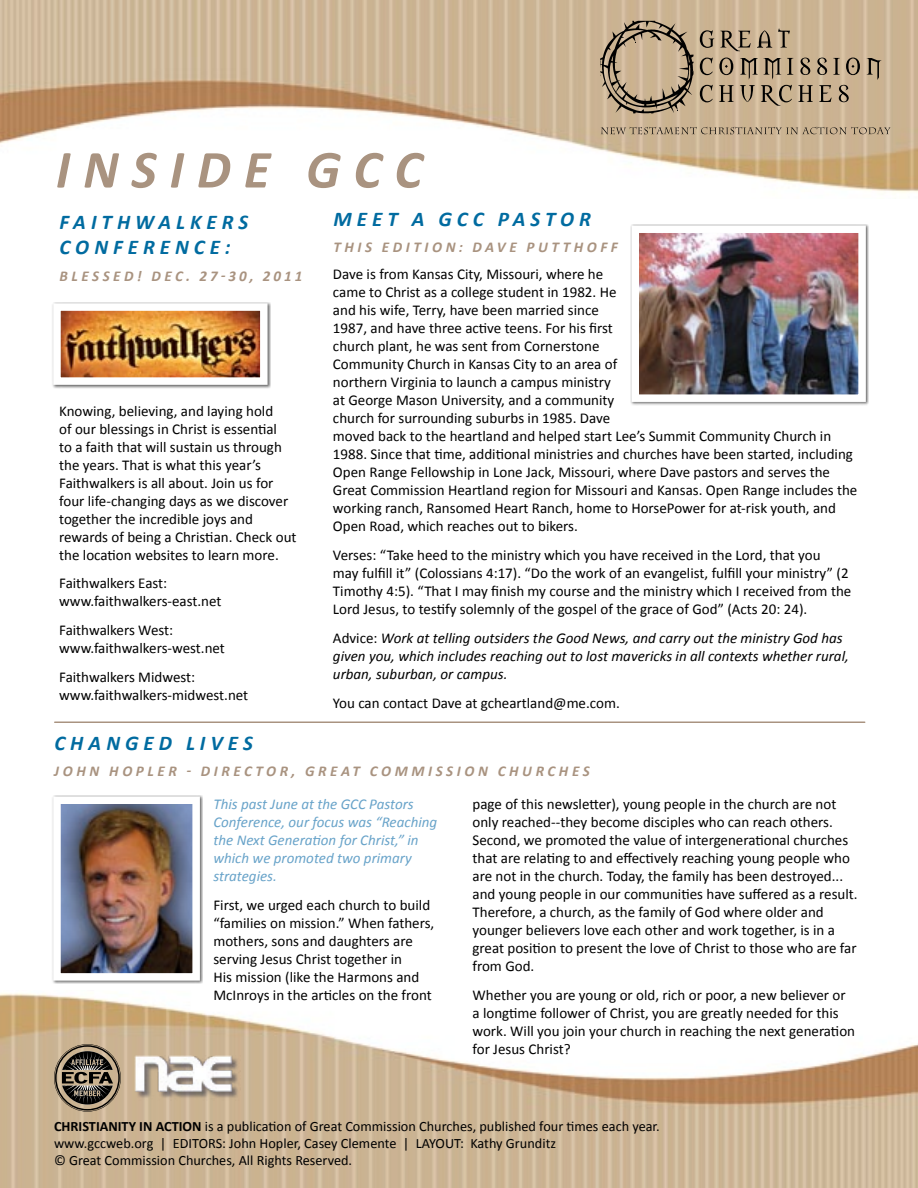
<style>
.page{position:relative;width:918px;height:1188px;background:#fff}
.page>*{position:absolute;margin:0;border:0;box-sizing:border-box;transform-origin:0 0}
.t1{font:italic 700 54px "Calibri";letter-spacing:.24em;color:#a99380}
.t2{font:italic 700 21px/25.2px "Calibri";letter-spacing:.24em;color:#006ba0}
.t3{font:15px/18px "Calibri";color:#000}
.t4{font:italic 15px/18px "Calibri";color:#000}
.t5{font:italic 15px/18px "Calibri";color:#68a3c9}
.t6{font:italic 700 15px "Calibri";letter-spacing:.24em;color:#a99380}
.t7{font:14.25px/17.1px "Calibri";color:#000}
.s1{font-style:normal}
.s2{font-weight:700}
</style>
<div class="page">
<img style="left:0;top:993px;width:918px;height:195px">
<img style="left:0;top:0;width:918px;height:193px">
<div style="left:630px;top:224px;width:238px;height:181px;background:#000;opacity:.6"></div>
<img style="left:641px;top:234px;width:216px;height:159px">
<div style="left:632px;top:225px;width:234px;height:177px;border:8px solid #fff"></div>
<div style="left:52px;top:795px;width:151px;height:189px;background:#000;opacity:.6"></div>
<img style="left:62px;top:806px;width:129px;height:166px">
<div style="left:53px;top:797px;width:147px;height:184px;border:8px solid #fff"></div>
<hr style="left:55px;top:722px;width:810px;height:1px;background:#a99380">
<svg style="left:700px;top:30px;width:14px;height:18px"></svg>
<svg style="left:720px;top:31px;width:31px;height:20px"></svg>
<svg style="left:757px;top:30px;width:15px;height:18px"></svg>
<svg style="left:778px;top:29px;width:12px;height:19px"></svg>
<svg style="left:700px;top:58px;width:13px;height:17px"></svg>
<svg style="left:719px;top:58px;width:14px;height:17px"></svg>
<svg style="left:867px;top:58px;width:14px;height:22px"></svg>
<svg style="left:700px;top:85px;width:13px;height:17px"></svg>
<svg style="left:719px;top:85px;width:15px;height:17px"></svg>
<svg style="left:740px;top:58px;width:120px;height:48px;background:#aa967b"></svg>
<svg style="left:600px;top:21px;width:93px;height:92px;background:#a49178"></svg>
<svg style="left:601px;top:127px;width:290px;height:8px;background:#ad997e"></svg>
<svg style="left:54px;top:1044px;width:67px;height:68px;background:#7d705e"></svg>
<img style="left:135px;top:1056px;width:105px;height:44px">
<div style="left:52px;top:302px;width:219px;height:87px;background:#000;opacity:.6"></div>
<img style="left:62px;top:312px;width:197px;height:64px">
<div style="left:53px;top:303px;width:215px;height:82px;border:8px solid #fff"></div>
<h1 class="t1" style="left:56px;top:136px;width:368px">INSIDE GCC</h1>
<h2 class="t2" style="left:334px;top:205px;width:259px">MEET A GCC PASTOR</h2>
<p class="t6" style="left:333px;top:238px;width:277px">THIS EDITION: DAVE PUTTHOFF</p>
<h2 class="t2" style="left:60px;top:208px;width:190px">FAITHWALKERS<br>CONFERENCE:</h2>
<p class="t6" style="left:59px;top:267px;width:244px">BLESSED! DEC. 27-30, 2011</p>
<p class="t3" style="left:333px;top:265px;width:526px">Dave is from Kansas City, Missouri, where he<br>came to Christ as a college student in 1982. He<br>and his wife, Terry, have been married since<br>1987, and have three active teens. For his first<br>church plant, he was sent from Cornerstone<br>Community Church in Kansas City to an area of<br>northern Virginia to launch a campus ministry<br>at George Mason University, and a community<br>church for surrounding suburbs in 1985. Dave<br>moved back to the heartland and helped start Lee’s Summit Community Church in 1988. Since that time, additional ministries and churches have been started, including Open Range Fellowship in Lone Jack, Missouri, where Dave pastors and serves the Great Commission Heartland region for Missouri and Kansas. Open Range includes the working ranch, Ransomed Heart Ranch, home to HorsePower for at-risk youth, and Open Road, which reaches out to bikers.</p>
<p class="t3" style="left:333px;top:545px;width:520px">Verses: “Take heed to the ministry which you have received in the Lord, that you<br>may fulfill it” (Colossians 4:17). “Do the work of an evangelist, fulfill your ministry” (2<br>Timothy 4:5). “That I may finish my course and the ministry which I received from the Lord Jesus, to testify solemnly of the gospel of the grace of God” (Acts 20: 24).</p>
<p class="t4" style="left:333px;top:628px;width:517px"><span class="s1">Advice:</span> Work at telling outsiders the Good News, and carry out the ministry God has given you, which includes reaching out to lost mavericks in all contexts whether rural, urban, suburban, or campus.</p>
<p class="t3" style="left:333px;top:693px;width:288px">You can contact Dave at gcheartland@me.com.</p>
<p class="t3" style="left:59px;top:401px;width:239px">Knowing, believing, and laying hold<br>of our blessings in Christ is essential<br>to a faith that will sustain us through the years. That is what this year’s Faithwalkers is all about. Join us for four life-changing days as we discover together the incredible joys and rewards of being a Christian. Check out the location websites to learn more.</p>
<p class="t3" style="left:59px;top:574px;width:164px">Faithwalkers East: www.faithwalkers-east.net</p>
<p class="t3" style="left:59px;top:620px;width:167px">Faithwalkers West: www.faithwalkers-west.net</p>
<p class="t3" style="left:59px;top:667px;width:191px">Faithwalkers Midwest: www.faithwalkers-midwest.net</p>
<h2 class="t2" style="left:54px;top:729px;width:200px">CHANGED LIVES</h2>
<p class="t6" style="left:54px;top:762px;width:537px">JOHN HOPLER - DIRECTOR, GREAT COMMISSION CHURCHES</p>
<p class="t5" style="left:213px;top:795px;width:225px">This past June at the GCC Pastors<br>Conference, our focus was “Reaching the Next Generation for Christ,” in which we promoted two primary strategies.</p>
<p class="t3" style="left:213px;top:895px;width:222px">First, we urged each church to build “families on mission.” When fathers, mothers, sons and daughters are serving Jesus Christ together in<br>His mission (like the Harmons and McInroys in the articles on the front</p>
<p class="t3" style="left:473px;top:795px;width:387px">page of this newsletter), young people in the church are not only reached--they become disciples who can reach others.<br>Second, we promoted the value of intergenerational churches that are relating to and effectively reaching young people who are not in the church. Today, the family has been destroyed... and young people in our communities have suffered as a result.<br>Therefore, a church, as the family of God where older and younger believers love each other and work together, is in a great position to present the love of Christ to those who are far from God.</p>
<p class="t3" style="left:473px;top:985px;width:384px">Whether you are young or old, rich or poor, a new believer or a longtime follower of Christ, you are greatly needed for this work. Will you join your church in reaching the next generation for Jesus Christ?</p>
<p class="t7" style="left:54px;top:1117px;width:607px"><span class="s2">CHRISTIANITY IN ACTION</span> is a publication of Great Commission Churches, published four times each year. www.gccweb.org | EDITORS: John Hopler, Casey Clemente | LAYOUT: Kathy Grunditz<br>© Great Commission Churches, All Rights Reserved.</p>
</div>
